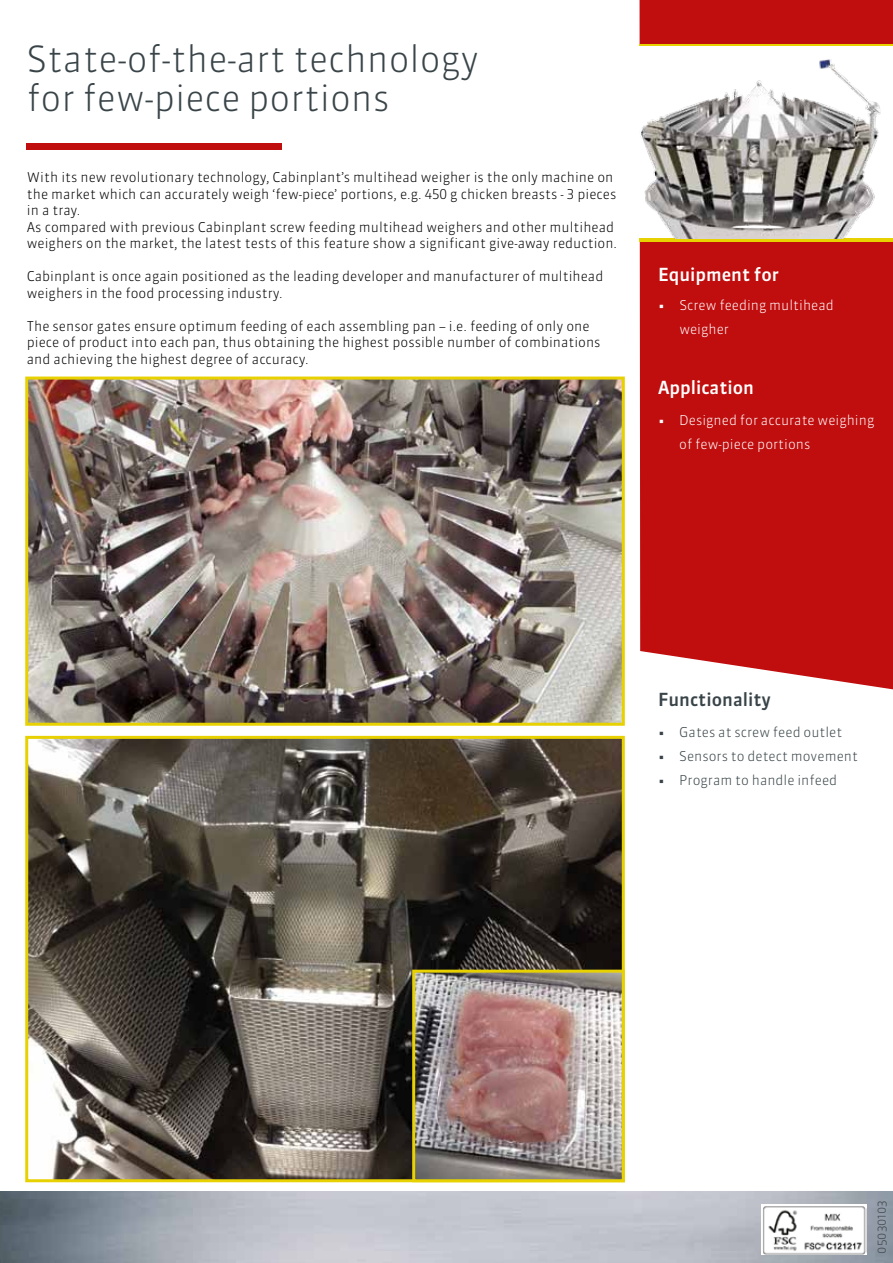
<style>
.page{position:relative;width:893px;height:1263px;background:#fff}
.page>*{position:absolute;margin:0;border:0;box-sizing:border-box;transform-origin:0 0}
.t1{font:300 36px/39px "Sanuk";color:#394448}
.t2{font:500 18px "Sanuk";color:#fff}
.t3{font:500 18px "Sanuk";color:#394448}
.t4{font:300 13.5px/16.5px "Sanuk LF";color:#000}
.t5{font:300 13.5px/24px "Sanuk";color:#fff}
.t6{font:300 13.5px "Sanuk";color:#394448}
.t7{font:300 12px "Sanuk";color:#394448}
</style>
<div class="page">
<div style="left:639px;top:0;width:254px;height:690px;background:#c00d0e"></div>
<svg style="left:0;top:1191px;width:893px;height:72px;background:#afb4bd"></svg>
<img style="left:761px;top:1204px;width:106px;height:51px">
<div style="left:27px;top:143px;width:255px;height:6px;background:#c00d0e"></div>
<svg style="left:639px;top:44px;width:254px;height:198px;background:#e9d737"></svg>
<img style="left:29px;top:740px;width:592px;height:438px">
<div style="left:25px;top:736px;width:600px;height:446px;border:3px solid #e8d100"></div>
<img style="left:639px;top:47px;width:254px;height:191px">
<img style="left:29px;top:381px;width:592px;height:341px">
<div style="left:25px;top:377px;width:600px;height:349px;border:3px solid #e8d100"></div>
<img style="left:416px;top:974px;width:205px;height:204px">
<div style="left:412px;top:970px;width:213px;height:212px;border:3px solid #e8d100"></div>
<h1 class="t1" style="left:26px;top:40px;width:454px">State-of-the-art technology for few-piece portions</h1>
<p class="t4" style="left:27px;top:169px;width:592px">With its new revolutionary technology, Cabinplant’s multihead weigher is the only machine on the market which can accurately weigh ‘few-piece’ portions, e.g. 450 g chicken breasts - 3 pieces in a tray.<br>As compared with previous Cabinplant screw feeding multihead weighers and other multihead weighers on the market, the latest tests of this feature show a significant give-away reduction.</p>
<p class="t4" style="left:27px;top:268px;width:578px">Cabinplant is once again positioned as the leading developer and manufacturer of multihead weighers in the food processing industry.</p>
<p class="t4" style="left:27px;top:318px;width:575px">The sensor gates ensure optimum feeding of each assembling pan – i.e. feeding of only one piece of product into each pan, thus obtaining the highest possible number of combinations and achieving the highest degree of accuracy.</p>
<h2 class="t2" style="left:658px;top:263px;width:122px">Equipment for</h2>
<p class="t5" style="left:679px;top:293px;width:156px;text-indent:-21px">• Screw feeding multihead weigher</p>
<h2 class="t2" style="left:658px;top:376px;width:98px">Application</h2>
<p class="t5" style="left:679px;top:408px;width:197px;text-indent:-21px">• Designed for accurate weighing of few-piece portions</p>
<h2 class="t3" style="left:658px;top:689px;width:114px">Functionality</h2>
<p class="t6" style="left:658px;top:723px;width:186px">• Gates at screw feed outlet</p>
<p class="t6" style="left:658px;top:747px;width:201px">• Sensors to detect movement</p>
<p class="t6" style="left:658px;top:771px;width:181px">• Program to handle infeed</p>
<p class="t7" style="left:874px;top:1253px;width:55px;rotate:-90deg">05030103</p>
</div>
